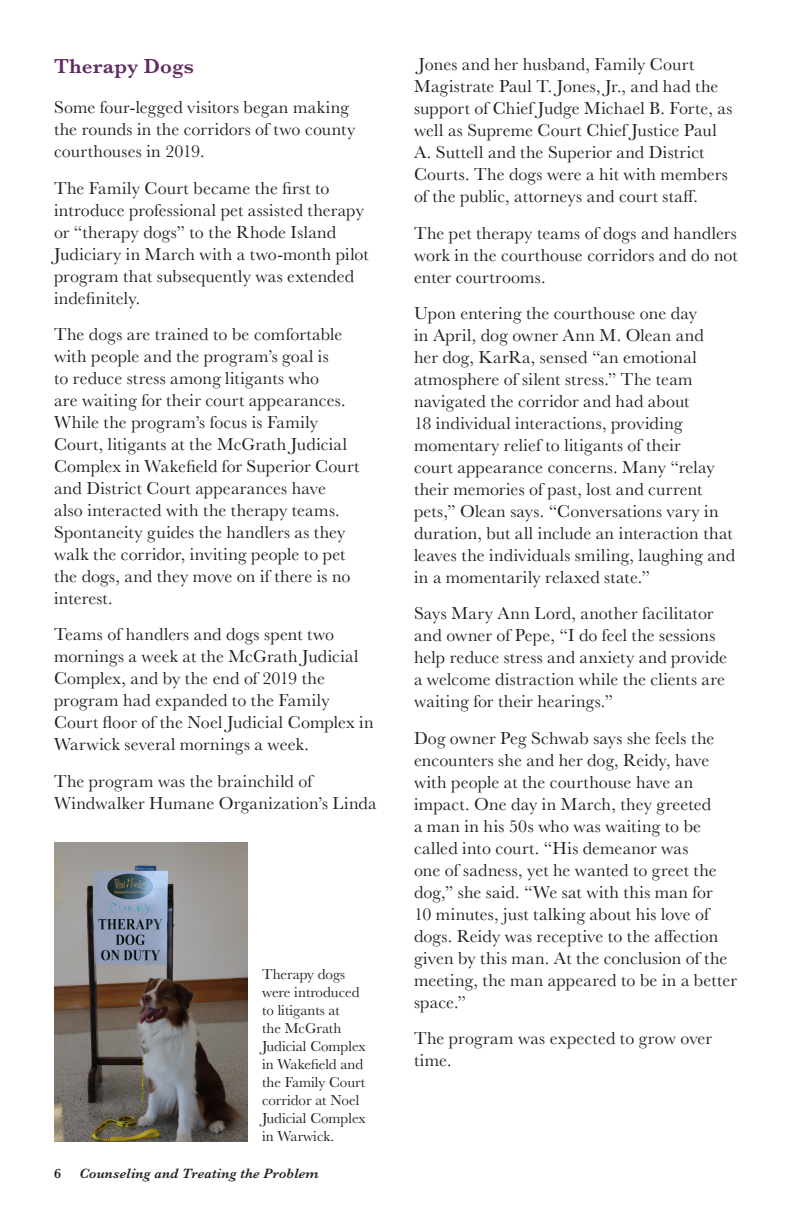
<style>
.page{position:relative;width:792px;height:1224px;background:#fff}
.page>*{position:absolute;margin:0;border:0;box-sizing:border-box;transform-origin:0 0}
.t1{font:600 21px "Baskerville";letter-spacing:.01em;color:#5f2c62}
.t2{font:18px/22px "Baskerville";letter-spacing:.01em;color:#231f20}
.t3{font:15px/18px "Baskerville";color:#231f20}
.t4{font:italic 600 14px "Baskerville";letter-spacing:.01em;color:#231f20}
.t5{font:600 14px "Baskerville";color:#231f20}
</style>
<div class="page">
<img style="left:54px;top:842px;width:194px;height:300px">
<hr style="left:791px;top:367px;width:1px;height:113px;background:#5f2c62">
<p class="t1" style="left:54px;top:51px;width:142px">Therapy Dogs</p>
<p class="t2" style="left:54px;top:97px;width:303px">Some four-legged visitors began making the rounds in the corridors of two county courthouses in 2019.</p>
<p class="t2" style="left:54px;top:177px;width:316px">The Family Court became the first to introduce professional pet assisted therapy or “therapy dogs” to the Rhode Island Judiciary in March with a two-month pilot program that subsequently was extended indefinitely.</p>
<p class="t2" style="left:54px;top:323px;width:307px">The dogs are trained to be comfortable with people and the program’s goal is<br>to reduce stress among litigants who<br>are waiting for their court appearances.<br>While the program’s focus is Family Court, litigants at the McGrath Judicial Complex in Wakefield for Superior Court and District Court appearances have also interacted with the therapy teams.<br>Spontaneity guides the handlers as they walk the corridor, inviting people to pet the dogs, and they move on if there is no interest.</p>
<p class="t2" style="left:54px;top:624px;width:321px">Teams of handlers and dogs spent two mornings a week at the McGrath Judicial Complex, and by the end of 2019 the program had expanded to the Family Court floor of the Noel Judicial Complex in Warwick several mornings a week.</p>
<p class="t2" style="left:54px;top:770px;width:324px">The program was the brainchild of<br>Windwalker Humane Organization’s Linda</p>
<p class="t3" style="left:262px;top:965px;width:105px">Therapy dogs were introduced to litigants at<br>the McGrath<br>Judicial Complex in Wakefield and the Family Court corridor at Noel<br>Judicial Complex in Warwick.</p>
<p class="t5" style="left:54px;top:1164px;width:8px">6</p>
<p class="t4" style="left:79px;top:1164px;width:241px">Counseling and Treating the Problem</p>
<p class="t2" style="left:414px;top:54px;width:320px">Jones and her husband, Family Court Magistrate Paul T. Jones, Jr., and had the support of Chief Judge Michael B. Forte, as well as Supreme Court Chief Justice Paul A. Suttell and the Superior and District Courts. The dogs were a hit with members of the public, attorneys and court staff.</p>
<p class="t2" style="left:414px;top:222px;width:325px;text-align:justify">The pet therapy teams of dogs and handlers work in the courthouse corridors and do not enter courtrooms.</p>
<p class="t2" style="left:414px;top:302px;width:323px">Upon entering the courthouse one day<br>in April, dog owner Ann M. Olean and<br>her dog, KarRa, sensed “an emotional atmosphere of silent stress.” The team navigated the corridor and had about<br>18 individual interactions, providing momentary relief to litigants of their<br>court appearance concerns. Many “relay their memories of past, lost and current pets,” Olean says. “Conversations vary in duration, but all include an interaction that leaves the individuals smiling, laughing and in a momentarily relaxed state.”</p>
<p class="t2" style="left:414px;top:603px;width:315px">Says Mary Ann Lord, another facilitator and owner of Pepe, “I do feel the sessions help reduce stress and anxiety and provide a welcome distraction while the clients are waiting for their hearings.”</p>
<p class="t2" style="left:414px;top:727px;width:325px">Dog owner Peg Schwab says she feels the encounters she and her dog, Reidy, have with people at the courthouse have an impact. One day in March, they greeted<br>a man in his 50s who was waiting to be called into court. “His demeanor was<br>one of sadness, yet he wanted to greet the dog,” she said. “We sat with this man for<br>10 minutes, just talking about his love of dogs. Reidy was receptive to the affection given by this man. At the conclusion of the meeting, the man appeared to be in a better space.”</p>
<p class="t2" style="left:414px;top:1028px;width:300px">The program was expected to grow over time.</p>
</div>
